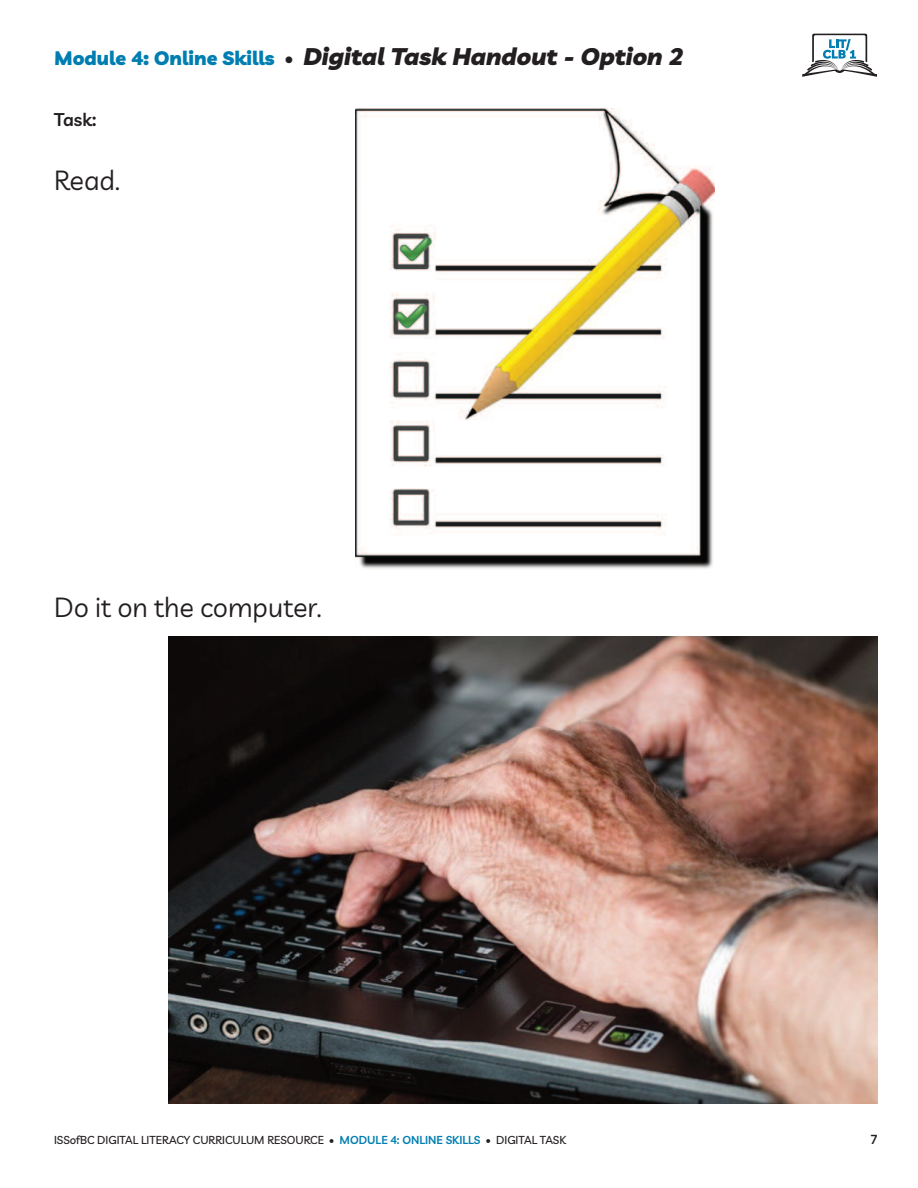
<style>
.page{position:relative;width:918px;height:1188px;background:#fff}
.page>*{position:absolute;margin:0;border:0;box-sizing:border-box;transform-origin:0 0}
.t1{font:27px "Livvic";color:#231f20}
.t2{font:italic 900 24px "Livvic";color:#231f20}
.t3{font:600 18px "Livvic";color:#231f20}
.t4{font:600 12.75px "Livvic";color:#231f20}
.t5{font:500 11.25px "Livvic";color:#231f20}
.s1{font-style:normal;font-size:19.5px;color:#007eb1}
.s2{font-style:normal;font-size:19.5px}
.s3{font-weight:600;color:#007eb1}
</style>
<div class="page">
<svg style="left:802px;top:34px;width:76px;height:43px"></svg>
<img style="left:169px;top:637px;width:709px;height:467px">
<img style="left:355px;top:109px;width:360px;height:461px">
<h2 class="t2" style="left:54px;top:41px;width:631px"><span class="s1">Module 4: Online Skills</span> <span class="s2">•</span> Digital Task Handout - Option 2</h2>
<h3 class="t3" style="left:54px;top:108px;width:44px">TASK:</h3>
<h1 class="t1" style="left:54px;top:162px;width:67px">Read.</h1>
<h1 class="t1" style="left:54px;top:590px;width:269px">Do it on the computer.</h1>
<p class="t5" style="left:54px;top:1133px;width:514px">ISSOFBC DIGITAL LITERACY CURRICULUM RESOURCE • <span class="s3">MODULE 4: ONLINE SKILLS</span> • DIGITAL TASK</p>
<p class="t4" style="left:871px;top:1131px;width:8px">1</p>
</div>
